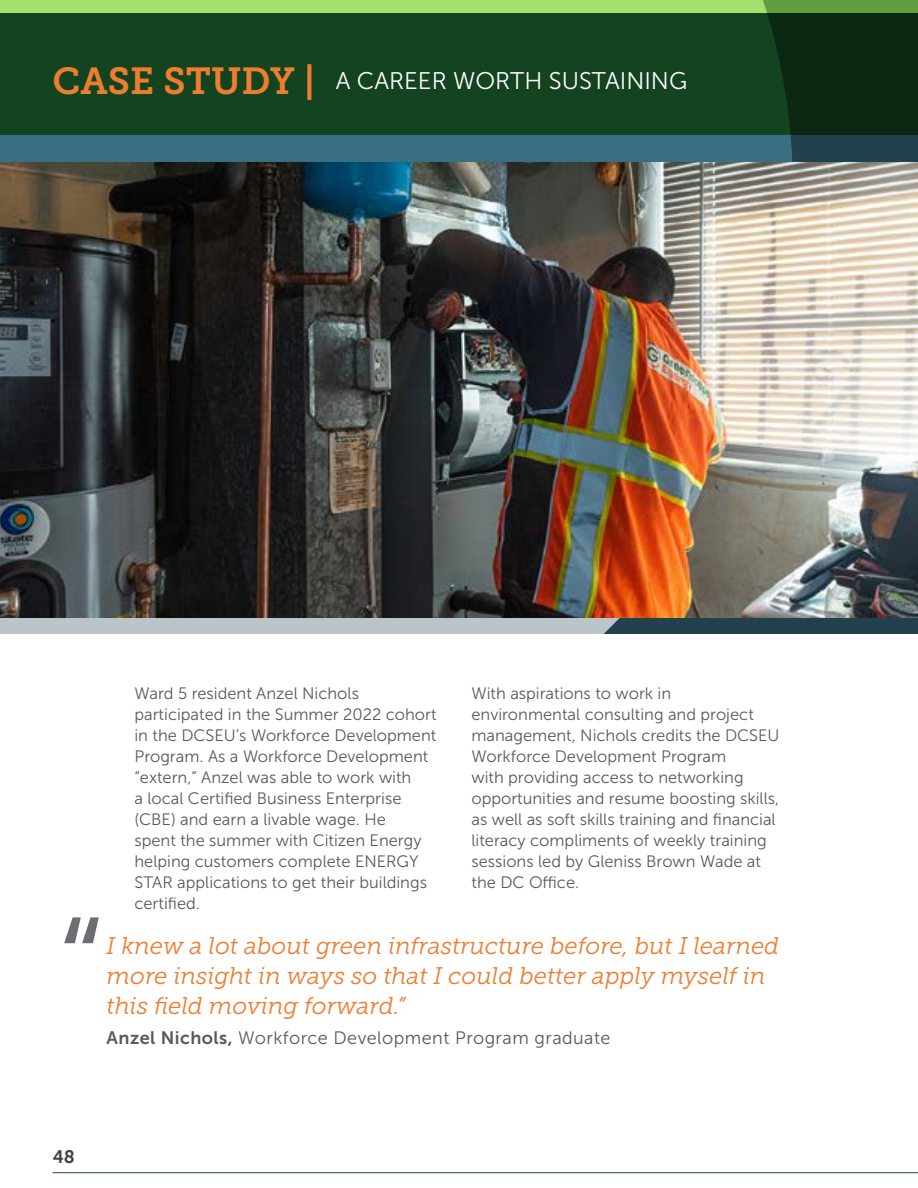
<style>
.page{position:relative;width:918px;height:1188px;background:#fff}
.page>*{position:absolute;margin:0;border:0;box-sizing:border-box;transform-origin:0 0}
.t1{font:37.5px "Museo Slab 700";color:#ed7d30}
.t2{font:italic 24px/30px "Museo Slab 300";color:#ed7d30}
.t3{font:24px "Museo Sans 300";color:#fff}
.t4{font:18px "Museo Sans 300";letter-spacing:.025em;color:#58595b}
.t5{font:18px "Museo Sans 700";color:#414042}
.t6{font:16.5px/21px "Museo Sans 300";color:#58595b}
.s1{font-family:"Museo Sans 700"}
</style>
<div class="page">
<hr style="left:53px;top:1172px;width:865px;height:1px;background:#21424d">
<div style="left:0;top:13px;width:918px;height:149px;background:#21424d"></div>
<svg style="left:793px;top:0;width:125px;height:135px;background:#143317"></svg>
<svg style="left:0;top:0;width:793px;height:634px;background:#255737"></svg>
<svg style="left:0;top:618px;width:918px;height:15px;background:#87999f"></svg>
<img style="left:0;top:162px;width:918px;height:456px">
<svg style="left:64px;top:917px;width:35px;height:26px"></svg>
<h1 class="t1" style="left:52px;top:60px;width:264px">CASE STUDY |</h1>
<h2 class="t3" style="left:336px;top:68px;width:353px">A CAREER WORTH SUSTAINING</h2>
<p class="t6" style="left:134px;top:683px;width:304px">Ward 5 resident Anzel Nichols participated in the Summer 2022 cohort in the DCSEU’s Workforce Development Program. As a Workforce Development “extern,” Anzel was able to work with<br>a local Certified Business Enterprise (CBE) and earn a livable wage. He<br>spent the summer with Citizen Energy helping customers complete ENERGY STAR applications to get their buildings certified.</p>
<p class="t6" style="left:471px;top:683px;width:310px">With aspirations to work in environmental consulting and project management, Nichols credits the DCSEU Workforce Development Program<br>with providing access to networking opportunities and resume boosting skills, as well as soft skills training and financial literacy compliments of weekly training sessions led by Gleniss Brown Wade at the DC Office.</p>
<h2 class="t2" style="left:107px;top:931px;width:674px">I knew a lot about green infrastructure before, but I learned more insight in ways so that I could better apply myself in this field moving forward.”</h2>
<p class="t4" style="left:107px;top:1028px;width:505px"><span class="s1">Anzel Nichols,</span> Workforce Development Program graduate</p>
<p class="t5" style="left:53px;top:1147px;width:24px">48</p>
</div>
